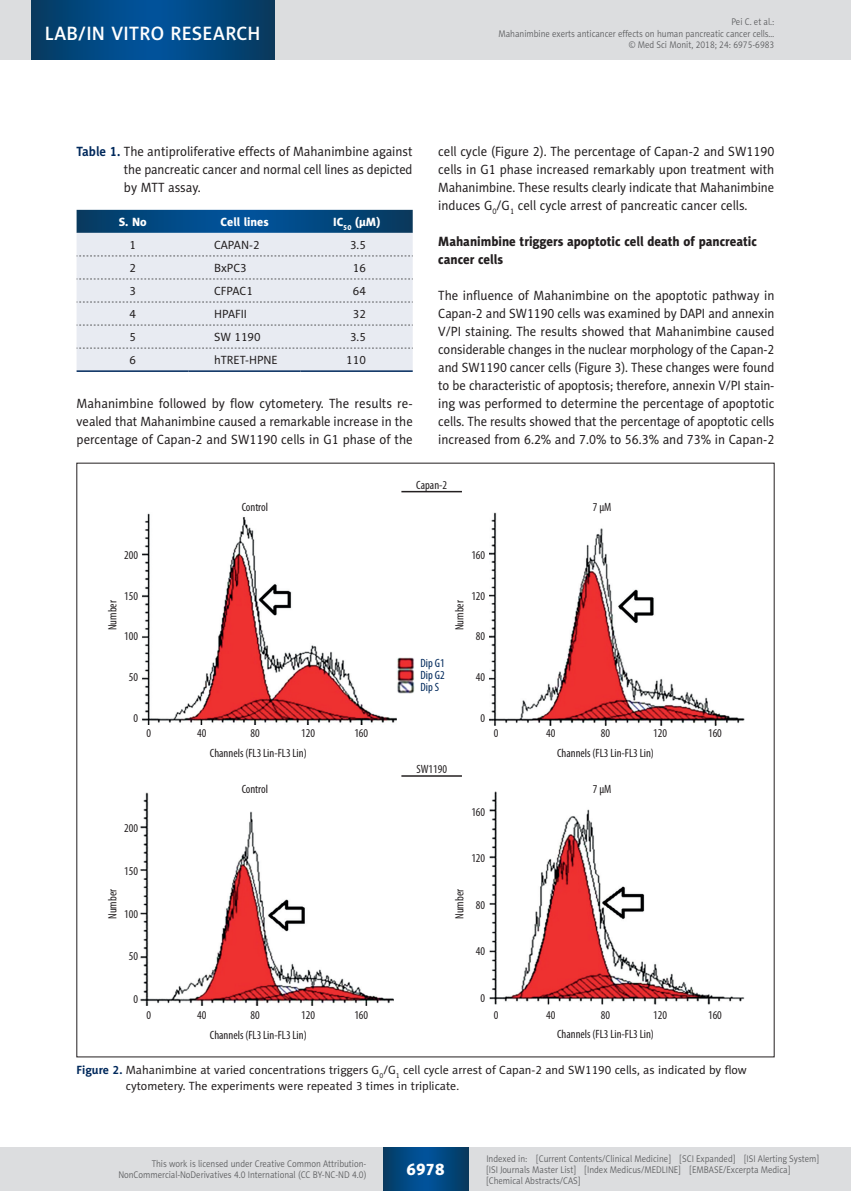
<style>
.page{position:relative;width:851px;height:1191px;background:#fff}
.page>*{position:absolute;margin:0;border:0;box-sizing:border-box;transform-origin:0 0}
.t1{font:19.5px "Naomi Sans EFN Medium";letter-spacing:.015em;color:#fff}
.t2{font:16.5px "Naomi Sans EFN Heavy";color:#fff}
.MSM_Body{font:13.5px/18px "Naomi Sans EFN";color:#231f20;text-align:justify;scale:.95 1}
.MSM_Body-2{font:13.5px/18px "Naomi Sans EFN";color:#231f20;text-align:justify;scale:.96 1}
.MSM_Headline_2{font:13.5px/18px "Naomi Sans EFN Heavy";color:#231f20;scale:.95 1}
.t3{font:condensed 12px "Myriad Pro";color:#231f20}
.MSM_Rycina_tytul{font:12px/15.8px "Naomi Sans EFN";color:#231f20}
.MSM_Tabela_zawartosc{font:12px "Naomi Sans EFN";color:#231f20}
.MSM_Tabela_Head{font:12px "Naomi Sans EFN Heavy";color:#fff}
.t4{font:condensed 12px/12px "Myriad Pro";color:#00295c;text-align:justify}
.t5{font:9.75px/11.2px "Naomi Sans EFN Light";color:#57585a;text-align:right;scale:.9 1}
.s1{font-weight:700;color:#00295c}
</style>
<div class="page">
<svg style="left:77px;top:210px;width:335px;height:23px;background:#044880"></svg>
<div style="left:77px;top:233px;width:335px;height:137px;background:#e8ebf2"></div>
<svg style="left:77px;top:256px;width:336px;height:1px"></svg>
<svg style="left:77px;top:279px;width:336px;height:1px"></svg>
<svg style="left:77px;top:302px;width:336px;height:1px"></svg>
<svg style="left:77px;top:325px;width:336px;height:1px"></svg>
<svg style="left:77px;top:348px;width:336px;height:1px"></svg>
<hr style="left:77px;top:370px;width:112px;height:2px;background:#00295c">
<hr style="left:189px;top:370px;width:111px;height:2px;background:#00295c">
<hr style="left:300px;top:370px;width:112px;height:2px;background:#00295c">
<img style="left:142px;top:513px;width:254px;height:212px">
<img style="left:489px;top:513px;width:255px;height:212px">
<img style="left:140px;top:792px;width:254px;height:213px">
<img style="left:489px;top:791px;width:255px;height:213px">
<hr style="left:401px;top:491px;width:61px;height:1px;background:#231f20">
<hr style="left:401px;top:775px;width:61px;height:1px;background:#231f20">
<img style="left:397px;top:657px;width:17px;height:36px">
<div style="left:0;top:1148px;width:850px;height:43px;background:#dcdddf"></div>
<svg style="left:383px;top:1147px;width:85px;height:43px;background:#02477e"></svg>
<div style="left:0;top:0;width:850px;height:60px;background:#dcdddf"></div>
<hr style="left:850px;top:0;width:1px;height:60px;background:#dcdddf">
<svg style="left:32px;top:0;width:242px;height:60px;background:#02477f"></svg>
<h1 class="t1" style="left:45px;top:22px;width:217px">LAB/IN VITRO RESEARCH</h1>
<p class="t5" style="left:498px;top:16px;width:308px">Pei C. et al.:<br>Mahanimbine exerts anticancer effects on human pancreatic cancer cells… © Med Sci Monit, 2018; 24: 6975-6983</p>
<p class="MSM_Body" style="left:124px;top:142px;width:305px;text-indent:-47px"><span class="s1">Table 1.</span> The antiproliferative effects of Mahanimbine against the pancreatic cancer and normal cell lines as depicted by MTT assay.</p>
<p class="MSM_Tabela_Head" style="left:119px;top:214px;width:29px">S. No</p>
<p class="MSM_Tabela_Head" style="left:220px;top:214px;width:50px">Cell lines</p>
<p class="MSM_Tabela_Head" style="left:333px;top:214px;width:49px">IC<sub>50</sub> (µM)</p>
<p class="MSM_Tabela_zawartosc" style="left:129px;top:238px;width:8px">1</p>
<p class="MSM_Tabela_zawartosc" style="left:214px;top:238px;width:47px">CAPAN-2</p>
<p class="MSM_Tabela_zawartosc" style="left:350px;top:238px;width:17px">3.5</p>
<p class="MSM_Tabela_zawartosc" style="left:129px;top:261px;width:8px">2</p>
<p class="MSM_Tabela_zawartosc" style="left:214px;top:261px;width:34px">BxPC3</p>
<p class="MSM_Tabela_zawartosc" style="left:353px;top:261px;width:15px">16</p>
<p class="MSM_Tabela_zawartosc" style="left:129px;top:284px;width:8px">3</p>
<p class="MSM_Tabela_zawartosc" style="left:214px;top:284px;width:40px">CFPAC1</p>
<p class="MSM_Tabela_zawartosc" style="left:353px;top:284px;width:15px">64</p>
<p class="MSM_Tabela_zawartosc" style="left:129px;top:307px;width:8px">4</p>
<p class="MSM_Tabela_zawartosc" style="left:214px;top:307px;width:34px">HPAFII</p>
<p class="MSM_Tabela_zawartosc" style="left:353px;top:307px;width:15px">32</p>
<p class="MSM_Tabela_zawartosc" style="left:129px;top:330px;width:8px">5</p>
<p class="MSM_Tabela_zawartosc" style="left:214px;top:330px;width:48px">SW 1190</p>
<p class="MSM_Tabela_zawartosc" style="left:350px;top:330px;width:17px">3.5</p>
<p class="MSM_Tabela_zawartosc" style="left:129px;top:353px;width:8px">6</p>
<p class="MSM_Tabela_zawartosc" style="left:214px;top:353px;width:65px">hTRET-HPNE</p>
<p class="MSM_Tabela_zawartosc" style="left:346px;top:353px;width:21px">110</p>
<p class="MSM_Body-2" style="left:77px;top:394px;width:351px">Mahanimbine followed by flow cytometery. The results re&shy;vealed that Mahanimbine caused a remarkable increase in the percentage of Capan-2 and SW1190 cells in G1 phase of the</p>
<p class="MSM_Body" style="left:438px;top:142px;width:355px">cell cycle (Figure 2). The percentage of Capan-2 and SW1190 cells in G1 phase increased remarkably upon treatment with Mahanimbine. These results clearly indicate that Mahanimbine induces G<sub>0</sub>/G<sub>1</sub> cell cycle arrest of pancreatic cancer cells.</p>
<p class="MSM_Headline_2" style="left:438px;top:232px;width:337px">Mahanimbine triggers apoptotic cell death of pancreatic cancer cells</p>
<p class="MSM_Body" style="left:438px;top:286px;width:355px">The influence of Mahanimbine on the apoptotic pathway in Capan-2 and SW1190 cells was examined by DAPI and annexin V/PI staining. The results showed that Mahanimbine caused considerable changes in the nuclear morphology of the Capan-2 and SW1190 cancer cells (Figure 3). These changes were found to be characteristic of apoptosis; therefore, annexin V/PI stain&shy;ing was performed to determine the percentage of apoptotic cells. The results showed that the percentage of apoptotic cells increased from 6.2% and 7.0% to 56.3% and 73% in Capan-2</p>
<p class="t3" style="left:242px;top:500px;width:28px">Control</p>
<p class="t3" style="left:105px;top:630px;width:31px;rotate:-90deg">Number</p>
<p class="t3" style="left:124px;top:547px;width:15px">200</p>
<p class="t3" style="left:124px;top:588px;width:15px">150</p>
<p class="t3" style="left:124px;top:629px;width:15px">100</p>
<p class="t3" style="left:129px;top:670px;width:11px">50</p>
<p class="t3" style="left:133px;top:711px;width:6px">0</p>
<p class="t3" style="left:146px;top:726px;width:6px">0</p>
<p class="t3" style="left:197px;top:726px;width:11px">40</p>
<p class="t3" style="left:250px;top:726px;width:11px">80</p>
<p class="t3" style="left:301px;top:726px;width:15px">120</p>
<p class="t3" style="left:354px;top:726px;width:15px">160</p>
<p class="t3" style="left:210px;top:746px;width:98px">Channels (FL3 Lin-FL3 Lin)</p>
<p class="t3" style="left:242px;top:781px;width:28px">Control</p>
<p class="t3" style="left:105px;top:919px;width:31px;rotate:-90deg">Number</p>
<p class="t3" style="left:124px;top:820px;width:15px">200</p>
<p class="t3" style="left:124px;top:863px;width:15px">150</p>
<p class="t3" style="left:124px;top:906px;width:15px">100</p>
<p class="t3" style="left:129px;top:949px;width:11px">50</p>
<p class="t3" style="left:133px;top:992px;width:6px">0</p>
<p class="t3" style="left:146px;top:1007px;width:6px">0</p>
<p class="t3" style="left:197px;top:1007px;width:11px">40</p>
<p class="t3" style="left:250px;top:1007px;width:11px">80</p>
<p class="t3" style="left:301px;top:1007px;width:15px">120</p>
<p class="t3" style="left:354px;top:1007px;width:15px">160</p>
<p class="t3" style="left:210px;top:1027px;width:98px">Channels (FL3 Lin-FL3 Lin)</p>
<p class="t3" style="left:416px;top:477px;width:32px">Capan-2</p>
<p class="t3" style="left:593px;top:500px;width:20px">7 μM</p>
<p class="t4" style="left:420px;top:657px;width:26px">Dip G1<br>Dip G2<br>Dip S</p>
<p class="t3" style="left:452px;top:630px;width:31px;rotate:-90deg">Number</p>
<p class="t3" style="left:471px;top:547px;width:15px">160</p>
<p class="t3" style="left:471px;top:588px;width:15px">120</p>
<p class="t3" style="left:476px;top:629px;width:11px">80</p>
<p class="t3" style="left:476px;top:670px;width:11px">40</p>
<p class="t3" style="left:480px;top:711px;width:6px">0</p>
<p class="t3" style="left:416px;top:761px;width:32px">SW1190</p>
<p class="t3" style="left:452px;top:919px;width:31px;rotate:-90deg">Number</p>
<p class="t3" style="left:471px;top:804px;width:15px">160</p>
<p class="t3" style="left:471px;top:850px;width:15px">120</p>
<p class="t3" style="left:476px;top:897px;width:11px">80</p>
<p class="t3" style="left:476px;top:943px;width:11px">40</p>
<p class="t3" style="left:480px;top:990px;width:6px">0</p>
<p class="t3" style="left:493px;top:726px;width:6px">0</p>
<p class="t3" style="left:546px;top:726px;width:11px">40</p>
<p class="t3" style="left:600px;top:726px;width:11px">80</p>
<p class="t3" style="left:653px;top:726px;width:15px">120</p>
<p class="t3" style="left:708px;top:726px;width:15px">160</p>
<p class="t3" style="left:557px;top:746px;width:98px">Channels (FL3 Lin-FL3 Lin)</p>
<p class="t3" style="left:593px;top:781px;width:20px">7 μM</p>
<p class="t3" style="left:493px;top:1007px;width:6px">0</p>
<p class="t3" style="left:546px;top:1007px;width:11px">40</p>
<p class="t3" style="left:600px;top:1007px;width:11px">80</p>
<p class="t3" style="left:653px;top:1007px;width:15px">120</p>
<p class="t3" style="left:708px;top:1007px;width:15px">160</p>
<p class="t3" style="left:557px;top:1027px;width:98px">Channels (FL3 Lin-FL3 Lin)</p>
<p class="MSM_Rycina_tytul" style="left:126px;top:1062px;width:622px;text-indent:-49px"><span class="s1">Figure 2.</span> Mahanimbine at varied concentrations triggers G<sub>0</sub>/G<sub>1</sub> cell cycle arrest of Capan-2 and SW1190 cells, as indicated by flow cytometery. The experiments were repeated 3 times in triplicate.</p>
<p class="t5" style="left:118px;top:1158px;width:277px">This work is licensed under Creative Common Attribution-<br>NonCommercial-NoDerivatives 4.0 International (CC BY-NC-ND 4.0)</p>
<p class="t2" style="left:406px;top:1159px;width:40px">6978</p>
<p class="t5" style="left:486px;top:1152px;width:371px;text-align:left">Indexed in: [Current Contents/Clinical Medicine] [SCI Expanded] [ISI Alerting System] [ISI Journals Master List] [Index Medicus/MEDLINE] [EMBASE/Excerpta Medica] [Chemical Abstracts/CAS]</p>
</div>
